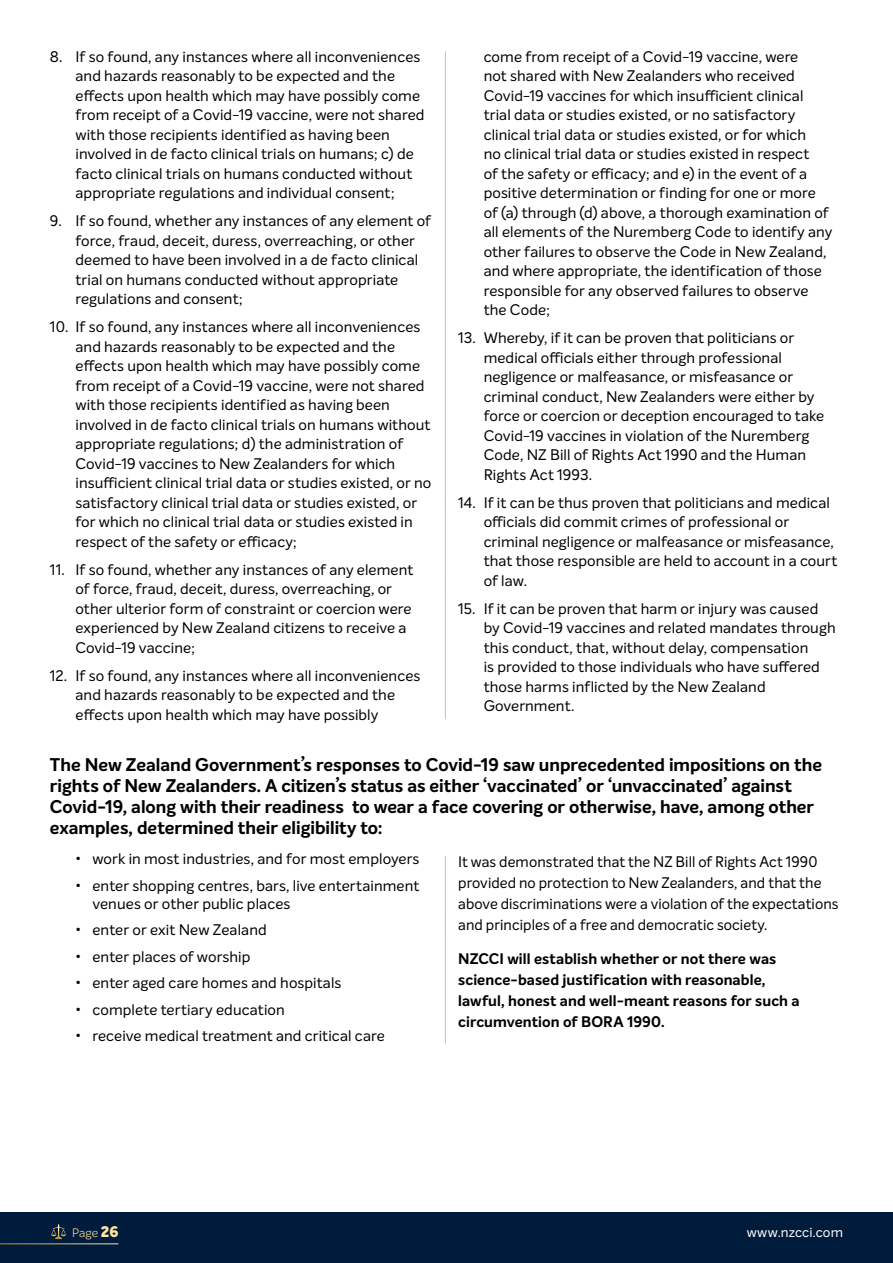
<style>
.page{position:relative;width:893px;height:1263px;background:#fff}
.page>*{position:absolute;margin:0;border:0;box-sizing:border-box;transform-origin:0 0}
.t1{font:700 18px/21px "Intelo Alt";color:#000}
.t2{font:15px/19.5px "Intelo Alt";letter-spacing:.005em;color:#000}
.t3{font:700 15px/21px "Intelo Alt";letter-spacing:.005em;color:#000}
.t4{font:13.5px "Intelo Alt";letter-spacing:.01em;color:#fff}
.t5{font:300 12px "Intelo Alt";color:#ffe4a2}
.s1{font-weight:800;font-size:15px}
</style>
<div class="page">
<div style="left:0;top:1212px;width:893px;height:51px;background:#001c3c"></div>
<svg style="left:52px;top:1224px;width:13px;height:15px"></svg>
<hr style="left:0;top:1243px;width:118px;height:1px;background:#fff">
<hr style="left:445px;top:51px;width:1px;height:454px;background:#e0c394">
<hr style="left:445px;top:496px;width:1px;height:93px;background:#e0c394">
<hr style="left:445px;top:581px;width:1px;height:138px;background:#e0c394">
<hr style="left:445px;top:856px;width:1px;height:78px;background:#e0c394">
<hr style="left:445px;top:919px;width:1px;height:124px;background:#e0c394">
<p class="t2" style="left:75px;top:47px;width:350px;text-indent:-26px">8. If so found, any instances where all inconveniences and hazards reasonably to be expected and the effects upon health which may have possibly come from receipt of a Covid-19 vaccine, were not shared with those recipients identified as having been involved in de facto clinical trials on humans; c) de facto clinical trials on humans conducted without appropriate regulations and individual consent;</p>
<p class="t2" style="left:75px;top:211px;width:357px;text-indent:-26px">9. If so found, whether any instances of any element of force, fraud, deceit, duress, overreaching, or other deemed to have been involved in a de facto clinical trial on humans conducted without appropriate regulations and consent;</p>
<p class="t2" style="left:75px;top:317px;width:357px;text-indent:-26px">10. If so found, any instances where all inconveniences and hazards reasonably to be expected and the effects upon health which may have possibly come from receipt of a Covid-19 vaccine, were not shared with those recipients identified as having been involved in de facto clinical trials on humans without appropriate regulations; d) the administration of Covid-19 vaccines to New Zealanders for which insufficient clinical trial data or studies existed, or no satisfactory clinical trial data or studies existed, or for which no clinical trial data or studies existed in respect of the safety or efficacy;</p>
<p class="t2" style="left:75px;top:560px;width:339px;text-indent:-26px">11. If so found, whether any instances of any element of force, fraud, deceit, duress, overreaching, or other ulterior form of constraint or coercion were experienced by New Zealand citizens to receive a Covid-19 vaccine;</p>
<p class="t2" style="left:75px;top:666px;width:346px;text-indent:-26px">12. If so found, any instances where all inconveniences and hazards reasonably to be expected and the effects upon health which may have possibly</p>
<p class="t2" style="left:484px;top:47px;width:350px">come from receipt of a Covid-19 vaccine, were<br>not shared with New Zealanders who received Covid-19 vaccines for which insufficient clinical trial data or studies existed, or no satisfactory clinical trial data or studies existed, or for which<br>no clinical trial data or studies existed in respect<br>of the safety or efficacy; and e) in the event of a positive determination or finding for one or more of (a) through (d) above, a thorough examination of all elements of the Nuremberg Code to identify any other failures to observe the Code in New Zealand, and where appropriate, the identification of those responsible for any observed failures to observe the Code;</p>
<p class="t2" style="left:484px;top:328px;width:342px;text-indent:-26px">13. Whereby, if it can be proven that politicians or medical officials either through professional negligence or malfeasance, or misfeasance or criminal conduct, New Zealanders were either by force or coercion or deception encouraged to take Covid-19 vaccines in violation of the Nuremberg Code, NZ Bill of Rights Act 1990 and the Human Rights Act 1993.</p>
<p class="t2" style="left:484px;top:493px;width:355px;text-indent:-26px">14. If it can be thus proven that politicians and medical officials did commit crimes of professional or criminal negligence or malfeasance or misfeasance, that those responsible are held to account in a court of law.</p>
<p class="t2" style="left:484px;top:599px;width:353px;text-indent:-26px">15. If it can be proven that harm or injury was caused by Covid-19 vaccines and related mandates through this conduct, that, without delay, compensation<br>is provided to those individuals who have suffered those harms inflicted by the New Zealand Government.</p>
<p class="t1" style="left:50px;top:754px;width:774px">The New Zealand Government’s responses to Covid-19 saw unprecedented impositions on the rights of New Zealanders. A citizen’s status as either ‘vaccinated’ or ‘unvaccinated’ against Covid-19, along with their readiness to wear a face covering or otherwise, have, among other examples, determined their eligibility to:</p>
<p class="t2" style="left:75px;top:849px;width:345px">• work in most industries, and for most employers</p>
<p class="t2" style="left:92px;top:876px;width:328px;line-height:18px;text-indent:-17px">• enter shopping centres, bars, live entertainment venues or other public places</p>
<p class="t2" style="left:75px;top:920px;width:193px">• enter or exit New Zealand</p>
<p class="t2" style="left:75px;top:947px;width:176px">• enter places of worship</p>
<p class="t2" style="left:75px;top:973px;width:267px">• enter aged care homes and hospitals</p>
<p class="t2" style="left:75px;top:1000px;width:211px">• complete tertiary education</p>
<p class="t2" style="left:75px;top:1026px;width:311px">• receive medical treatment and critical care</p>
<p class="t2" style="left:458px;top:851px;width:382px;line-height:21px">It was demonstrated that the NZ Bill of Rights Act 1990 provided no protection to New Zealanders, and that the above discriminations were a violation of the expectations and principles of a free and democratic society.</p>
<p class="t3" style="left:458px;top:949px;width:343px">NZCCI will establish whether or not there was science-based justification with reasonable, lawful, honest and well-meant reasons for such a circumvention of BORA 1990.</p>
<p class="t5" style="left:72px;top:1226px;width:48px">Page <span class="s1">26</span></p>
<p class="t4" style="left:747px;top:1224px;width:98px">www.nzcci.com</p>
</div>
